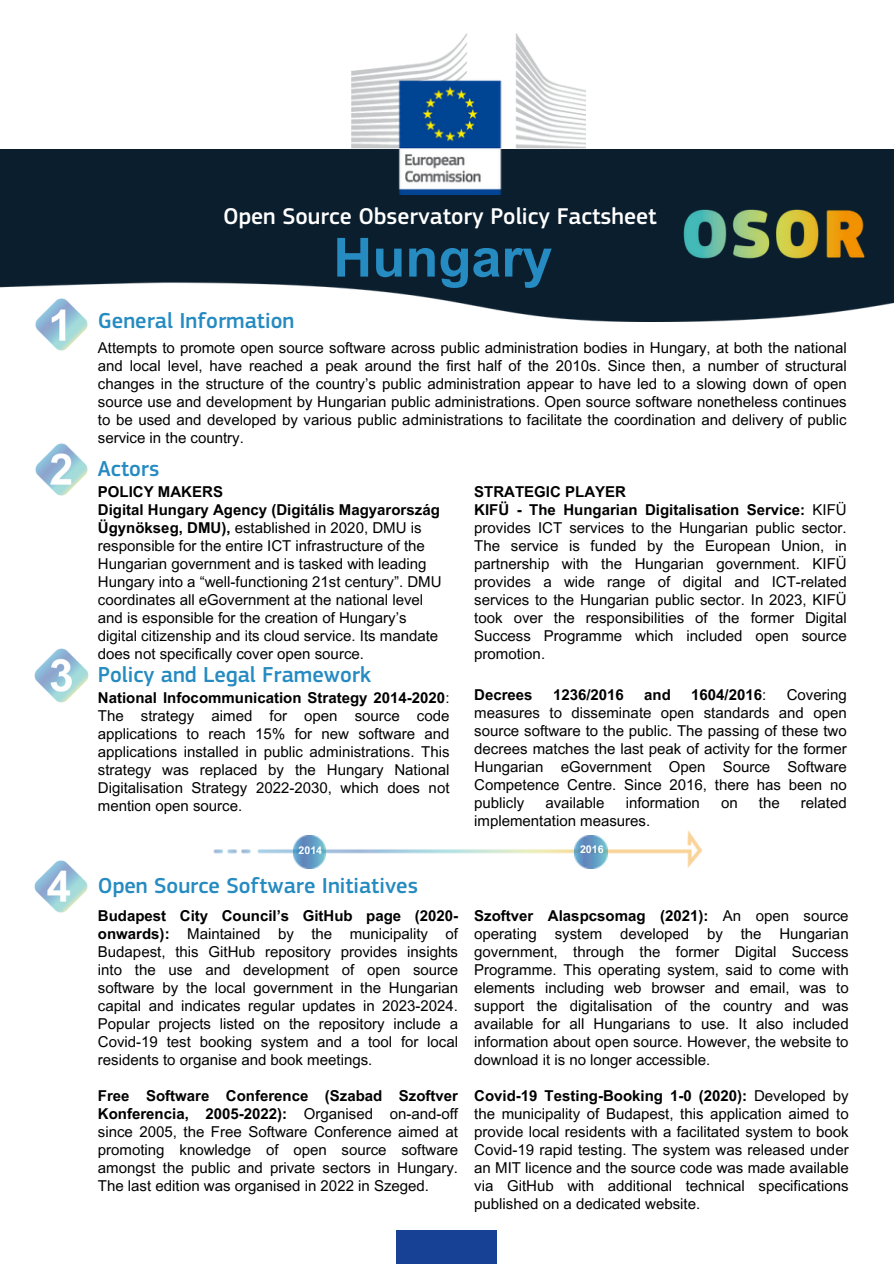
<style>
.page{position:relative;width:894px;height:1264px;background:#fff}
.page>*{position:absolute;margin:0;border:0;box-sizing:border-box;transform-origin:0 0}
.t1{font:700 54px "Arial MT Pro";color:#258bc1}
.t2{font:500 23.7px "EC Square Sans Pro";color:#fff}
.t3{font:500 22.5px "EC Square Sans Pro";color:#258bc1}
.t4{font:15px/18px "Arial MT Pro";color:#000;text-align:justify}
.t5{font:700 15px "Arial MT Pro";color:#000}
.t6{font:700 10.65px "Arial MT Pro";color:#fff}
.s1{font-weight:700}
.s2{font-weight:400}
</style>
<div class="page">
<div style="left:396px;top:1230px;width:101px;height:33px;background:#164194"></div>
<img style="left:35px;top:321px;width:53px;height:30px">
<img style="left:35px;top:443px;width:53px;height:53px">
<img style="left:34px;top:648px;width:55px;height:55px">
<img style="left:34px;top:860px;width:54px;height:53px">
<img style="left:0;top:149px;width:893px;height:172px">
<img style="left:352px;top:34px;width:233px;height:161px">
<img style="left:213px;top:830px;width:490px;height:39px">
<img style="left:293px;top:835px;width:32px;height:33px">
<img style="left:681px;top:207px;width:186px;height:54px">
<img style="left:574px;top:835px;width:33px;height:33px">
<p class="t2" style="left:223px;top:202px;width:435px">Open Source Observatory Policy Factsheet</p>
<p class="t1" style="left:333px;top:237px;width:221px">Hungary</p>
<h2 class="t3" style="left:98px;top:307px;width:198px">General Information</h2>
<h2 class="t4" style="left:98px;top:340px;width:750px">Attempts to promote open source software across public administration bodies in Hungary, at both the national and local level, have reached a peak around the first half of the 2010s. Since then, a number of structural changes in the structure of the country’s public administration appear to have led to a slowing down of open source use and development by Hungarian public administrations. Open source software nonetheless continues to be used and developed by various public administrations to facilitate the coordination and delivery of public service in the country.</h2>
<h3 class="t4" style="left:474px;top:484px;width:374px;text-align:left"><span class="s1">STRATEGIC PLAYER<br>KIFÜ - The Hungarian Digitalisation Service:</span> KIFÜ provides ICT services to the Hungarian public sector.<br>The service is funded by the European Union, in partnership with the Hungarian government. KIFÜ provides a wide range of digital and ICT-related services to the Hungarian public sector. In 2023, KIFÜ took over the responsibilities of the former Digital Success Programme which included open source promotion.</h3>
<p class="t5" style="left:474px;top:688px;width:60px">Decrees</p>
<p class="t5" style="left:553px;top:688px;width:72px">1236/2016</p>
<p class="t5" style="left:644px;top:688px;width:28px">and</p>
<p class="t5" style="left:691px;top:688px;width:77px">1604/2016<span class="s2">:</span></p>
<h1 class="t3" style="left:98px;top:456px;width:63px">Actors</h1>
<h2 class="t4" style="left:98px;top:484px;width:345px;text-align:left"><span class="s1">POLICY MAKERS<br>Digital Hungary Agency (Digitális Magyarország Ügynökseg, DMU),</span> established in 2020, DMU is responsible for the entire ICT infrastructure of the Hungarian government and is tasked with leading Hungary into a “well-functioning 21st century”. DMU coordinates all eGovernment at the national level and is esponsible for the creation of Hungary’s digital citizenship and its cloud service. Its mandate does not specifically cover open source.</h2>
<h3 class="t4" style="left:98px;top:690px;width:353px"><span class="s1">National Infocommunication Strategy 2014-2020</span>:<br>The strategy aimed for open source code applications to reach 15% for new software and applications installed in public administrations. This strategy was replaced by the Hungary National Digitalisation Strategy 2022-2030, which does not mention open source.</h3>
<p class="t3" style="left:98px;top:661px;width:274px">Policy and Legal Framework</p>
<p class="t4" style="left:474px;top:687px;width:374px;text-indent:312px">Covering measures to disseminate open standards and open source software to the public. The passing of these two decrees matches the last peak of activity for the former Hungarian eGovernment Open Source Software Competence Centre. Since 2016, there has been no publicly</p>
<p class="t4" style="left:545px;top:795px;width:61px">available</p>
<p class="t4" style="left:625px;top:795px;width:76px">information</p>
<p class="t4" style="left:721px;top:795px;width:18px">on</p>
<p class="t4" style="left:758px;top:795px;width:22px">the</p>
<p class="t4" style="left:800px;top:795px;width:47px">related</p>
<p class="t4" style="left:474px;top:813px;width:177px">implementation measures.</p>
<h3 class="t6" style="left:298px;top:846px;width:25px">2014</h3>
<p class="t6" style="left:580px;top:845px;width:25px">2016</p>
<p class="t3" style="left:98px;top:872px;width:321px">Open Source Software Initiatives</p>
<h3 class="t4" style="left:98px;top:908px;width:361px"><span class="s1">Budapest City Council’s GitHub page (2020- onwards):</span> Maintained by the municipality of Budapest, this GitHub repository provides insights into the use and development of open source software by the local government in the Hungarian capital and indicates regular updates in 2023-2024.<br>Popular projects listed on the repository include a Covid-19 test booking system and a tool for local residents to organise and book meetings.</h3>
<p class="t4" style="left:98px;top:1088px;width:361px"><span class="s1">Free Software Conference (Szabad Szoftver Konferencia, 2005-2022):</span> Organised on-and-off since 2005, the Free Software Conference aimed at promoting knowledge of open source software amongst the public and private sectors in Hungary.<br>The last edition was organised in 2022 in Szeged.</p>
<h2 class="t4" style="left:474px;top:908px;width:376px"><span class="s1">Szoftver Alaspcsomag (2021):</span> An open source operating system developed by the Hungarian government, through the former Digital Success Programme. This operating system, said to come with elements including web browser and email, was to support the digitalisation of the country and was available for all Hungarians to use. It also included information about open source. However, the website to download it is no longer accessible.</h2>
<h3 class="t4" style="left:474px;top:1088px;width:376px"><span class="s1">Covid-19 Testing-Booking 1-0 (2020):</span> Developed by the municipality of Budapest, this application aimed to provide local residents with a facilitated system to book Covid-19 rapid testing. The system was released under an MIT licence and the source code was made available via GitHub with additional technical specifications published on a dedicated website.</h3>
</div>
